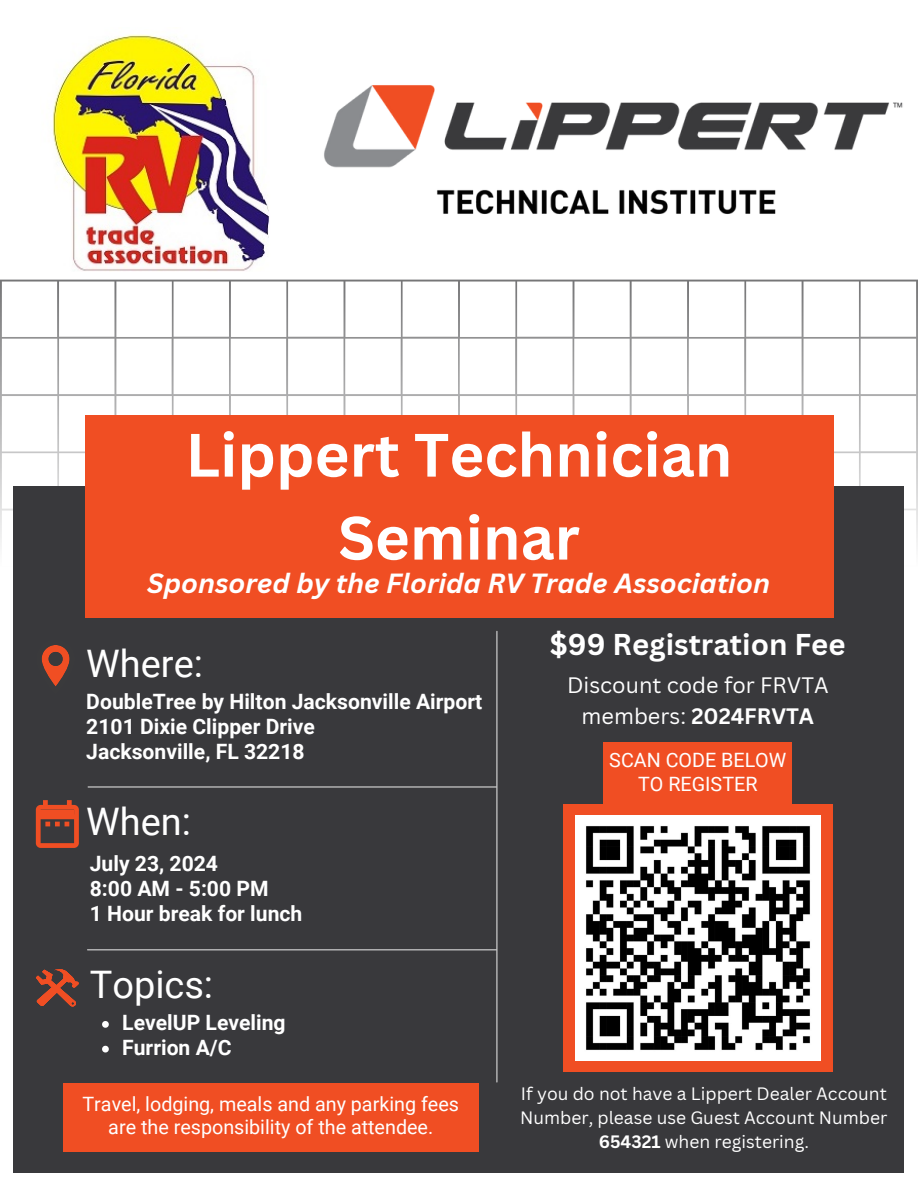
<style>
.page{position:relative;width:918px;height:1188px;background:#fff}
.page>*{position:absolute;margin:0;border:0;box-sizing:border-box;transform-origin:0 0}
.t1{font:700 59.85px/82.9px "Canva Sans";color:#fff;text-align:center}
.t2{font:37.95px "Roboto";color:#fff}
.t3{font:700 29.25px "Canva Sans";color:#fff}
.t4{font:italic 700 27px "Canva Sans";color:#fff}
.t5{font:21.75px/30.5px "Canva Sans";color:#fff;text-align:center}
.t6{font:700 21.15px/24.9px "Roboto";color:#fff}
.t7{font:19.8px/23.7px "Roboto";color:#fff;text-align:center}
.t8{font:17.4px/23.7px "Canva Sans";color:#fff;text-align:center}
.s1{font-weight:700}
</style>
<div class="page">
<svg style="left:0;top:280px;width:918px;height:267px"></svg>
<div style="left:13px;top:486px;width:891px;height:687px;background:#39393c"></div>
<div style="left:85px;top:415px;width:748px;height:203px;background:#f04e23"></div>
<svg style="left:36px;top:800px;width:43px;height:48px"></svg>
<svg style="left:41px;top:645px;width:29px;height:42px"></svg>
<div style="left:563px;top:804px;width:270px;height:267px;background:#f04e23"></div>
<hr style="left:496px;top:631px;width:1px;height:451px;background:#d9d9d9">
<hr style="left:88px;top:786px;width:408px;height:2px;background:#d9d9d9">
<hr style="left:88px;top:949px;width:408px;height:1px;background:#d9d9d9">
<img style="left:324px;top:85px;width:579px;height:129px">
<img style="left:52px;top:34px;width:217px;height:237px">
<div style="left:63px;top:1083px;width:416px;height:68px;background:#f04e23"></div>
<svg style="left:36px;top:969px;width:43px;height:38px"></svg>
<div style="left:604px;top:743px;width:188px;height:62px;background:#f04e23"></div>
<img style="left:575px;top:815px;width:245px;height:245px">
<svg style="left:102px;top:1021px;width:7px;height:7px"></svg>
<svg style="left:102px;top:1046px;width:7px;height:7px"></svg>
<p class="t1" style="left:186px;top:412px;width:548px">Lippert Technician<br>Seminar</p>
<h3 class="t4" style="left:147px;top:565px;width:624px">Sponsored by the Florida RV Trade Association</h3>
<p class="t2" style="left:86px;top:642px;width:118px">Where:</p>
<p class="t6" style="left:86px;top:689px;width:397px">DoubleTree by Hilton Jacksonville Airport<br>2101 Dixie Clipper Drive<br>Jacksonville, FL 32218</p>
<h2 class="t2" style="left:86px;top:800px;width:106px">When:</h2>
<h6 class="t6" style="left:90px;top:851px;width:214px">July 23, 2024<br>8:00 AM - 5:00 PM<br>1 Hour break for lunch</h6>
<h5 class="t2" style="left:90px;top:963px;width:125px">Topics:</h5>
<h4 class="t6" style="left:122px;top:1010px;width:165px">LevelUP Leveling</h4>
<h2 class="t6" style="left:122px;top:1035px;width:111px">Furrion A/C</h2>
<p class="t7" style="left:83px;top:1092px;width:378px">Travel, lodging, meals and any parking fees are the responsibility of the attendee.</p>
<p class="t3" style="left:550px;top:624px;width:297px">$99 Registration Fee</p>
<h5 class="t5" style="left:567px;top:669px;width:263px">Discount code for FRVTA members: <span class="s1">2024FRVTA</span></h5>
<h1 class="t7" style="left:609px;top:749px;width:179px">SCAN CODE BELOW<br>TO REGISTER</h1>
<h2 class="t8" style="left:520px;top:1082px;width:369px">If you do not have a Lippert Dealer Account<br>Number, please use Guest Account Number<br><span class="s1">654321</span> when registering.</h2>
</div>
